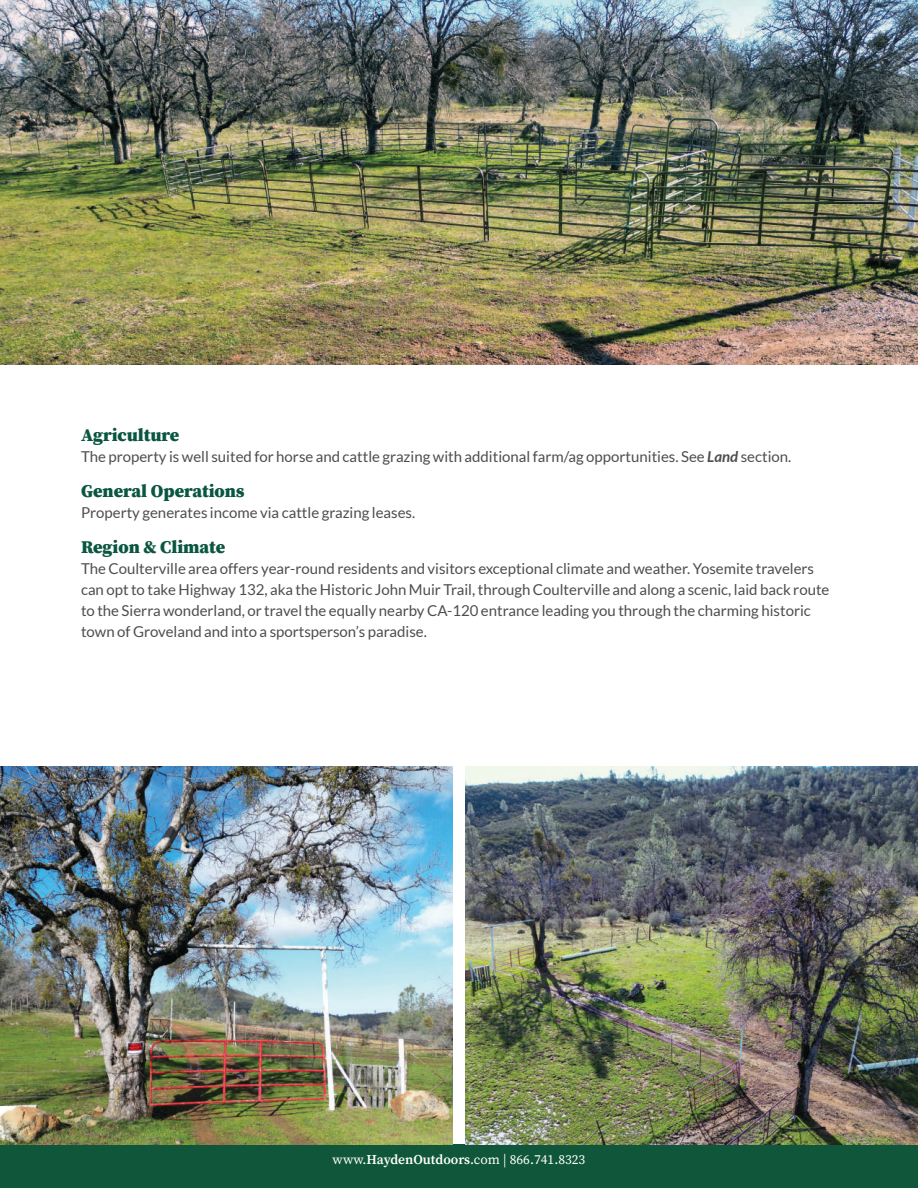
<style>
.page{position:relative;width:918px;height:1188px;background:#fff}
.page>*{position:absolute;margin:0;border:0;box-sizing:border-box;transform-origin:0 0}
.t1{font:900 18px "Source Serif Pro";color:#0a5640}
.t2{font:15px/21px "Lato";color:#4d4d4f}
.t3{font:13.5px "Source Serif Pro";color:#fff}
.s1{font-weight:700;font-style:italic}
.s2{font-weight:600}
</style>
<div class="page">
<div style="left:0;top:1144px;width:918px;height:44px;background:#0f563b"></div>
<img style="left:465px;top:766px;width:453px;height:378px">
<img style="left:0;top:766px;width:453px;height:378px">
<img style="left:0;top:0;width:918px;height:364px">
<p class="t1" style="left:81px;top:422px;width:100px">Agriculture</p>
<p class="t2" style="left:81px;top:446px;width:712px">The property is well suited for horse and cattle grazing with additional farm/ag opportunities. See <span class="s1">Land</span> section.</p>
<p class="t1" style="left:81px;top:478px;width:165px">General Operations</p>
<p class="t2" style="left:81px;top:502px;width:336px">Property generates income via cattle grazing leases.</p>
<p class="t1" style="left:81px;top:535px;width:146px">Region &amp; Climate</p>
<p class="t2" style="left:81px;top:558px;width:750px">The Coulterville area offers year-round residents and visitors exceptional climate and weather. Yosemite travelers can opt to take Highway 132, aka the Historic John Muir Trail, through Coulterville and along a scenic, laid back route to the Sierra wonderland, or travel the equally nearby CA-120 entrance leading you through the charming historic town of Groveland and into a sportsperson’s paradise.</p>
<p class="t3" style="left:333px;top:1151px;width:254px">www.<span class="s2">HaydenOutdoors</span>.com | 866.741.8323</p>
</div>
